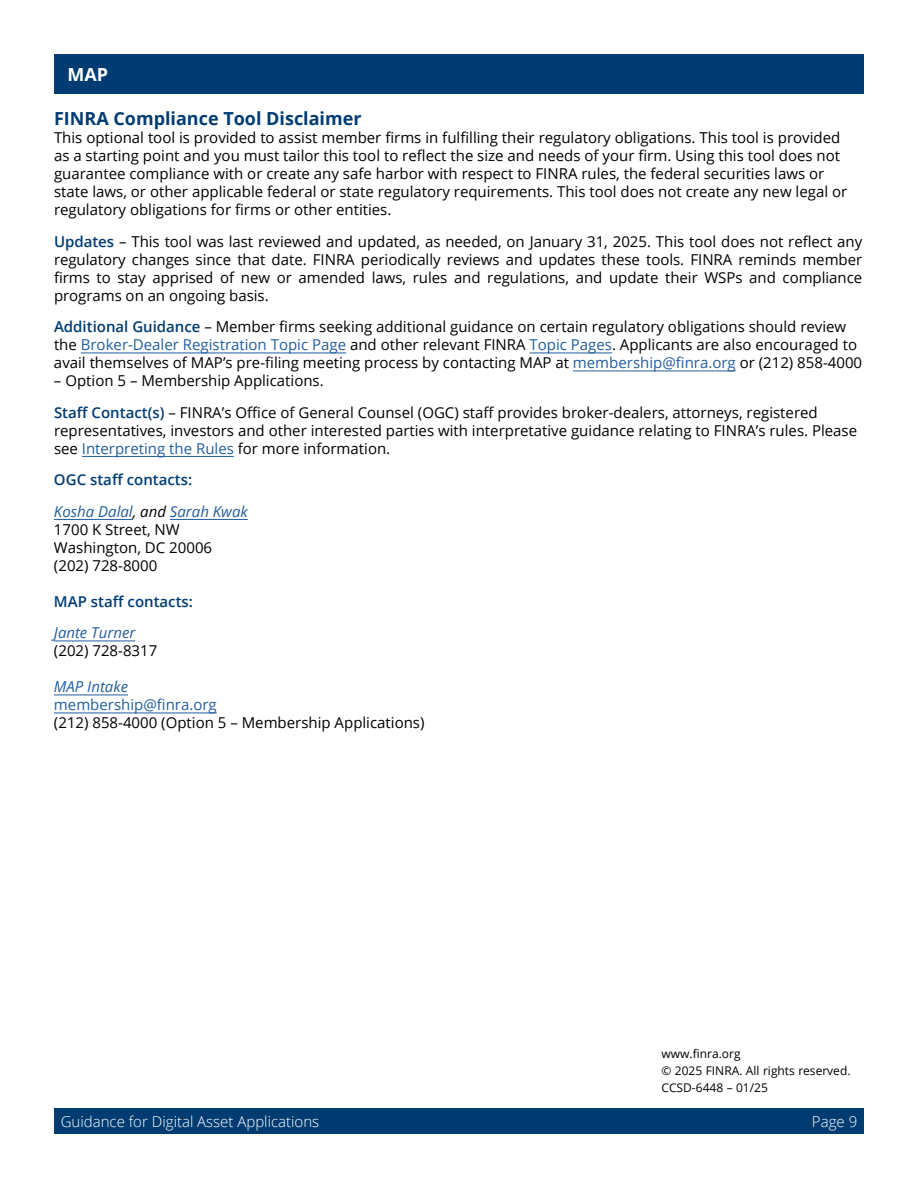
<style>
.page{position:relative;width:918px;height:1188px;background:#fff}
.page>*{position:absolute;margin:0;border:0;box-sizing:border-box;transform-origin:0 0}
.t1{font:700 18px "Open Sans";color:#003c72}
.t2{font:700 18px "Open Sans";color:#fff}
.t3{font:15px/18px "Open Sans";color:#000}
.t4{font:italic 15px/31.5px "Open Sans";color:#215e9e}
.t5{font:300 15px "Open Sans";color:#fff}
.t6{font:15px "Open Sans";color:#215e9e}
.t7{font:600 15px "Open Sans";color:#003c72}
.t8{font:12px/17.2px "Open Sans";color:#000}
.s1{font-weight:600;color:#003c72}
.s2{color:#215e9e}
.s3{font-weight:600;font-style:normal;color:#003c72}
.s4{color:#000}
</style>
<div class="page">
<div style="left:54px;top:1108px;width:810px;height:26px;background:#003c72"></div>
<div style="left:54px;top:54px;width:810px;height:39px;background:#003c72"></div>
<hr style="left:54px;top:713px;width:163px;height:1px;background:#215e9e">
<hr style="left:54px;top:695px;width:74px;height:1px;background:#215e9e">
<hr style="left:54px;top:641px;width:81px;height:1px;background:#215e9e">
<hr style="left:170px;top:519px;width:78px;height:1px;background:#215e9e">
<hr style="left:54px;top:519px;width:79px;height:1px;background:#215e9e">
<hr style="left:82px;top:456px;width:152px;height:1px;background:#215e9e">
<hr style="left:573px;top:371px;width:163px;height:1px;background:#215e9e">
<hr style="left:530px;top:353px;width:82px;height:1px;background:#215e9e">
<hr style="left:81px;top:353px;width:265px;height:1px;background:#215e9e">
<p class="t2" style="left:68px;top:61px;width:42px">MAP</p>
<p class="t1" style="left:54px;top:106px;width:309px">FINRA Compliance Tool Disclaimer</p>
<p class="t3" style="left:54px;top:129px;width:795px">This optional tool is provided to assist member firms in fulfilling their regulatory obligations. This tool is provided as a starting point and you must tailor this tool to reflect the size and needs of your firm. Using this tool does not guarantee compliance with or create any safe harbor with respect to FINRA rules, the federal securities laws or state laws, or other applicable federal or state regulatory requirements. This tool does not create any new legal or regulatory obligations for firms or other entities.</p>
<p class="t3" style="left:54px;top:232px;width:810px;text-align:justify"><span class="s1">Updates</span> – This tool was last reviewed and updated, as needed, on January 31, 2025. This tool does not reflect any regulatory changes since that date. FINRA periodically reviews and updates these tools. FINRA reminds member firms to stay apprised of new or amended laws, rules and regulations, and update their WSPs and compliance programs on an ongoing basis.</p>
<p class="t3" style="left:54px;top:318px;width:810px"><span class="s1">Additional Guidance</span> – Member firms seeking additional guidance on certain regulatory obligations should review the <span class="s2">Broker-Dealer Registration Topic Page</span> and other relevant FINRA <span class="s2">Topic Pages</span>. Applicants are also encouraged to avail themselves of MAP’s pre-filing meeting process by contacting MAP at <span class="s2">membership@finra.org</span> or (212) 858-4000</p>
<p class="t3" style="left:54px;top:365px;width:765px;line-height:31.5px">– Option 5 – Membership Applications.<br><span class="s1">Staff Contact(s)</span> – FINRA’s Office of General Counsel (OGC) staff provides broker-dealers, attorneys, registered</p>
<p class="t3" style="left:54px;top:421px;width:805px">representatives, investors and other interested parties with interpretative guidance relating to FINRA’s rules. Please see <span class="s2">Interpreting the Rules</span> for more information.</p>
<p class="t4" style="left:54px;top:464px;width:195px"><span class="s3">OGC staff contacts:<br></span>Kosha Dalal<span class="s4">, and</span> Sarah Kwak</p>
<p class="t3" style="left:54px;top:520px;width:160px">1700 K Street, NW<br>Washington, DC 20006 (202) 728-8000</p>
<p class="t7" style="left:54px;top:591px;width:141px">MAP staff contacts:</p>
<p class="t4" style="left:54px;top:617px;width:83px">Jante Turner</p>
<p class="t3" style="left:54px;top:642px;width:105px">(202) 728-8317</p>
<p class="t4" style="left:54px;top:671px;width:76px">MAP Intake</p>
<p class="t6" style="left:54px;top:695px;width:164px">membership@finra.org</p>
<p class="t3" style="left:54px;top:714px;width:372px">(212) 858-4000 (Option 5 – Membership Applications)</p>
<p class="t8" style="left:662px;top:1044px;width:191px">www.finra.org<br>© 2025 FINRA. All rights reserved.<br>CCSD-6448 – 01/25</p>
<p class="t5" style="left:61px;top:1111px;width:260px">Guidance for Digital Asset Applications</p>
<p class="t5" style="left:812px;top:1111px;width:47px">Page 9</p>
</div>
